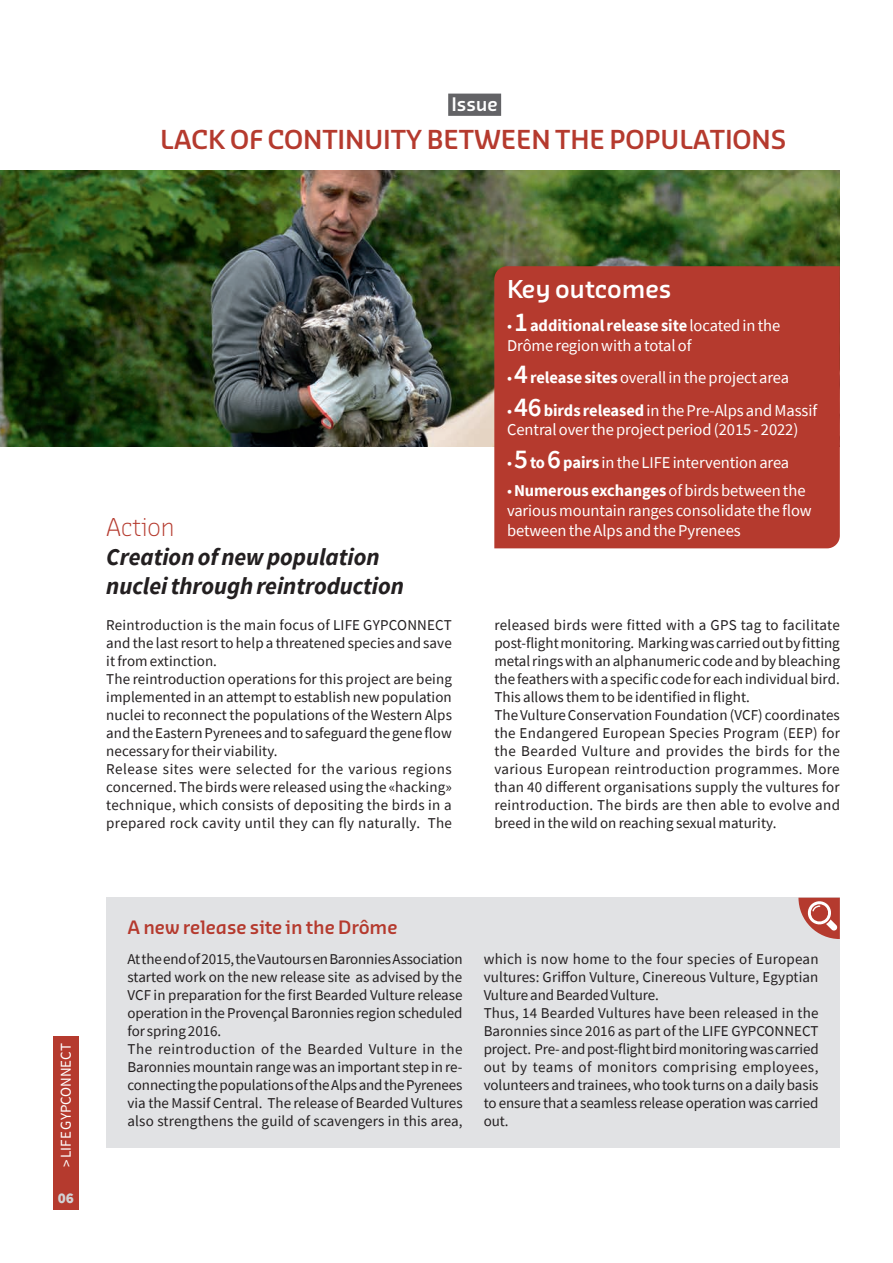
<style>
.page{position:relative;width:893px;height:1263px;background:#fff}
.page>*{position:absolute;margin:0;border:0;box-sizing:border-box;transform-origin:0 0}
.t1{font:600 25.5px "Sansa Pro";letter-spacing:-.005em;color:#b53a2e}
.t2{font:italic 700 24px/28.8px "Source Sans Pro";letter-spacing:-.005em;color:#231f20}
.t3{font:600 24px "Sansa Pro";letter-spacing:-.005em;color:#fff}
.t4{font:300 24px "Sansa Pro";letter-spacing:-.005em;color:#b53a2e}
.t5{font:600 18.15px "Sansa Pro";letter-spacing:-.005em;color:#fff}
.t6{font:600 18px "Sansa Pro";letter-spacing:-.005em;color:#b53a2e}
.t7{font:16.5px/19.8px "Source Sans Pro";letter-spacing:-.005em;color:#fff}
.t8{font:15px/18px "Source Sans Pro";letter-spacing:.005em;color:#231f20}
.t9{font:15px "Source Sans Pro";letter-spacing:-.005em;color:#fff}
.t10{font:900 15px "Source Sans Pro";color:#d1d2d4}
.s1{font-weight:600;font-size:27px}
.s2{font-weight:700}
</style>
<div class="page">
<div style="left:53px;top:1036px;width:26px;height:174px;background:#b53a2e"></div>
<img style="left:0;top:170px;width:840px;height:276px">
<div style="left:448px;top:94px;width:53px;height:22px;background:#636366"></div>
<div style="left:494px;top:266px;width:346px;height:282px;background:#b53a2e"></div>
<div style="left:106px;top:898px;width:734px;height:250px;background:#e1e2e4"></div>
<svg style="left:798px;top:898px;width:42px;height:41px"></svg>
<p class="t5" style="left:451px;top:92px;width:48px">Issue</p>
<h1 class="t1" style="left:160px;top:122px;width:628px">LACK OF CONTINUITY BETWEEN THE POPULATIONS</h1>
<h2 class="t4" style="left:106px;top:511px;width:70px">Action</h2>
<h2 class="t2" style="left:106px;top:542px;width:299px">Creation of new population nuclei through reintroduction</h2>
<p class="t8" style="left:106px;top:616px;width:347px">Reintroduction is the main focus of LIFE GYPCONNECT and the last resort to help a threatened species and save it from extinction.<br>The reintroduction operations for this project are being implemented in an attempt to establish new population nuclei to reconnect the populations of the Western Alps and the Eastern Pyrenees and to safeguard the gene flow necessary for their viability.<br>Release sites were selected for the various regions concerned. The birds were released using the «hacking» technique, which consists of depositing the birds in a prepared rock cavity until they can fly naturally. The</p>
<h2 class="t3" style="left:507px;top:274px;width:166px">Key outcomes</h2>
<p class="t7" style="left:507px;top:315px;width:275px">•<span class="s1">1</span> <span class="s2">additional release site</span> located in the<br>Drôme region with a total of</p>
<p class="t7" style="left:507px;top:368px;width:284px">•<span class="s1">4</span> <span class="s2">release sites</span> overall in the project area</p>
<p class="t7" style="left:507px;top:400px;width:312px">•<span class="s1">46</span> <span class="s2">birds released</span> in the Pre-Alps and Massif<br>Central over the project period (2015 - 2022)</p>
<p class="t7" style="left:507px;top:452px;width:284px">•<span class="s1">5</span> <span class="s2">to</span> <span class="s1">6</span> <span class="s2">pairs</span> in the LIFE intervention area</p>
<p class="t7" style="left:507px;top:480px;width:306px">•<span class="s2">Numerous exchanges</span> of birds between the various mountain ranges consolidate the flow between the Alps and the Pyrenees</p>
<p class="t8" style="left:494px;top:616px;width:347px">released birds were fitted with a GPS tag to facilitate post-flight monitoring. Marking was carried out by fitting metal rings with an alphanumeric code and by bleaching the feathers with a specific code for each individual bird.<br>This allows them to be identified in flight.<br>The Vulture Conservation Foundation (VCF) coordinates the Endangered European Species Program (EEP) for the Bearded Vulture and provides the birds for the various European reintroduction programmes. More than 40 different organisations supply the vultures for reintroduction. The birds are then able to evolve and breed in the wild on reaching sexual maturity.</p>
<p class="t9" style="left:56px;top:1167px;width:125px;rotate:-90deg">&gt; LIFE GYPCONNECT</p>
<p class="t10" style="left:58px;top:1187px;width:18px">06</p>
<p class="t6" style="left:128px;top:915px;width:271px">A new release site in the Drôme</p>
<p class="t8" style="left:128px;top:950px;width:337px">At the end of 2015, the Vautours en Baronnies Association started work on the new release site as advised by the VCF in preparation for the first Bearded Vulture release operation in the Provençal Baronnies region scheduled for spring 2016.<br>The reintroduction of the Bearded Vulture in the Baronnies mountain range was an important step in re&shy;connecting the populations of the Alps and the Pyrenees via the Massif Central. The release of Bearded Vultures also strengthens the guild of scavengers in this area,</p>
<p class="t8" style="left:484px;top:950px;width:337px">which is now home to the four species of European vultures: Griffon Vulture, Cinereous Vulture, Egyptian Vulture and Bearded Vulture.<br>Thus, 14 Bearded Vultures have been released in the Baronnies since 2016 as part of the LIFE GYPCONNECT project. Pre- and post-flight bird monitoring was carried out by teams of monitors comprising employees, volunteers and trainees, who took turns on a daily basis to ensure that a seamless release operation was carried out.</p>
</div>
